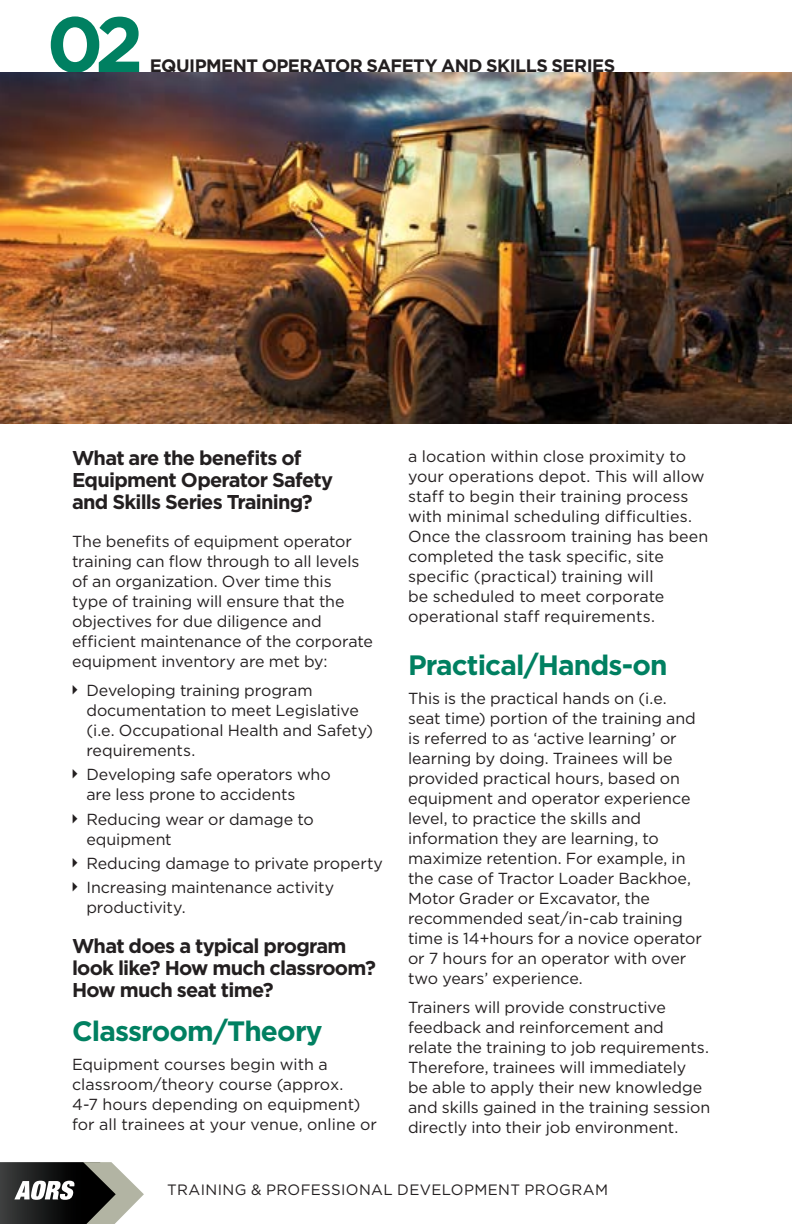
<style>
.page{position:relative;width:792px;height:1224px;background:#fff}
.page>*{position:absolute;margin:0;border:0;box-sizing:border-box;transform-origin:0 0}
.t1{font:700 78px "Gotham";color:#008061}
.t2{font:700 28px "Gotham";letter-spacing:-.03em;color:#008061}
.t3{font:700 20px/22px "Gotham";letter-spacing:-.04em;color:#231f20}
.t4{font:700 18px "Gotham";letter-spacing:-.03em;color:#231f20}
.t5{font:16px/20px "Gotham";color:#231f20}
.t6{font:15px "Gotham";letter-spacing:.025em;color:#231f20}
</style>
<div class="page">
<svg style="left:0;top:1162px;width:144px;height:62px"></svg>
<img style="left:0;top:72px;width:792px;height:351px">
<h1 class="t1" style="left:47px;top:-1px;width:98px">02</h1>
<p class="t4" style="left:150px;top:55px;width:467px">EQUIPMENT OPERATOR SAFETY AND SKILLS SERIES</p>
<p class="t3" style="left:72px;top:447px;width:263px">What are the benefits of<br>Equipment Operator Safety and Skills Series Training?</p>
<p class="t5" style="left:72px;top:531px;width:302px">The benefits of equipment operator training can flow through to all levels of an organization. Over time this<br>type of training will ensure that the objectives for due diligence and efficient maintenance of the corporate equipment inventory are met by:</p>
<p class="t5" style="left:86px;top:680px;width:288px">Developing training program documentation to meet Legislative (i.e. Occupational Health and Safety) requirements.</p>
<p class="t5" style="left:86px;top:765px;width:246px">Developing safe operators who are less prone to accidents</p>
<p class="t5" style="left:86px;top:809px;width:229px">Reducing wear or damage to equipment</p>
<p class="t5" style="left:86px;top:851px;width:298px;line-height:24.4px">Reducing damage to private property<br>Increasing maintenance activity</p>
<p class="t5" style="left:86px;top:897px;width:101px">productivity.</p>
<p class="t3" style="left:72px;top:935px;width:305px">What does a typical program look like? How much classroom?<br>How much seat time?</p>
<h2 class="t2" style="left:72px;top:1015px;width:252px">Classroom/Theory</h2>
<p class="t5" style="left:72px;top:1054px;width:306px">Equipment courses begin with a classroom/theory course (approx.<br>4-7 hours depending on equipment) for all trainees at your venue, online or</p>
<p class="t5" style="left:408px;top:446px;width:302px">a location within close proximity to your operations depot. This will allow staff to begin their training process with minimal scheduling difficulties.<br>Once the classroom training has been completed the task specific, site specific (practical) training will<br>be scheduled to meet corporate operational staff requirements.</p>
<h2 class="t2" style="left:408px;top:649px;width:261px">Practical/Hands-on</h2>
<p class="t5" style="left:408px;top:688px;width:296px">This is the practical hands on (i.e. seat time) portion of the training and is referred to as ‘active learning’ or learning by doing. Trainees will be provided practical hours, based on equipment and operator experience level, to practice the skills and information they are learning, to maximize retention. For example, in the case of Tractor Loader Backhoe, Motor Grader or Excavator, the recommended seat/in-cab training time is 14+hours for a novice operator or 7 hours for an operator with over two years’ experience.</p>
<p class="t5" style="left:408px;top:997px;width:304px">Trainers will provide constructive feedback and reinforcement and relate the training to job requirements.<br>Therefore, trainees will immediately<br>be able to apply their new knowledge and skills gained in the training session directly into their job environment.</p>
<p class="t6" style="left:167px;top:1182px;width:443px">TRAINING &amp; PROFESSIONAL DEVELOPMENT PROGRAM</p>
</div>
